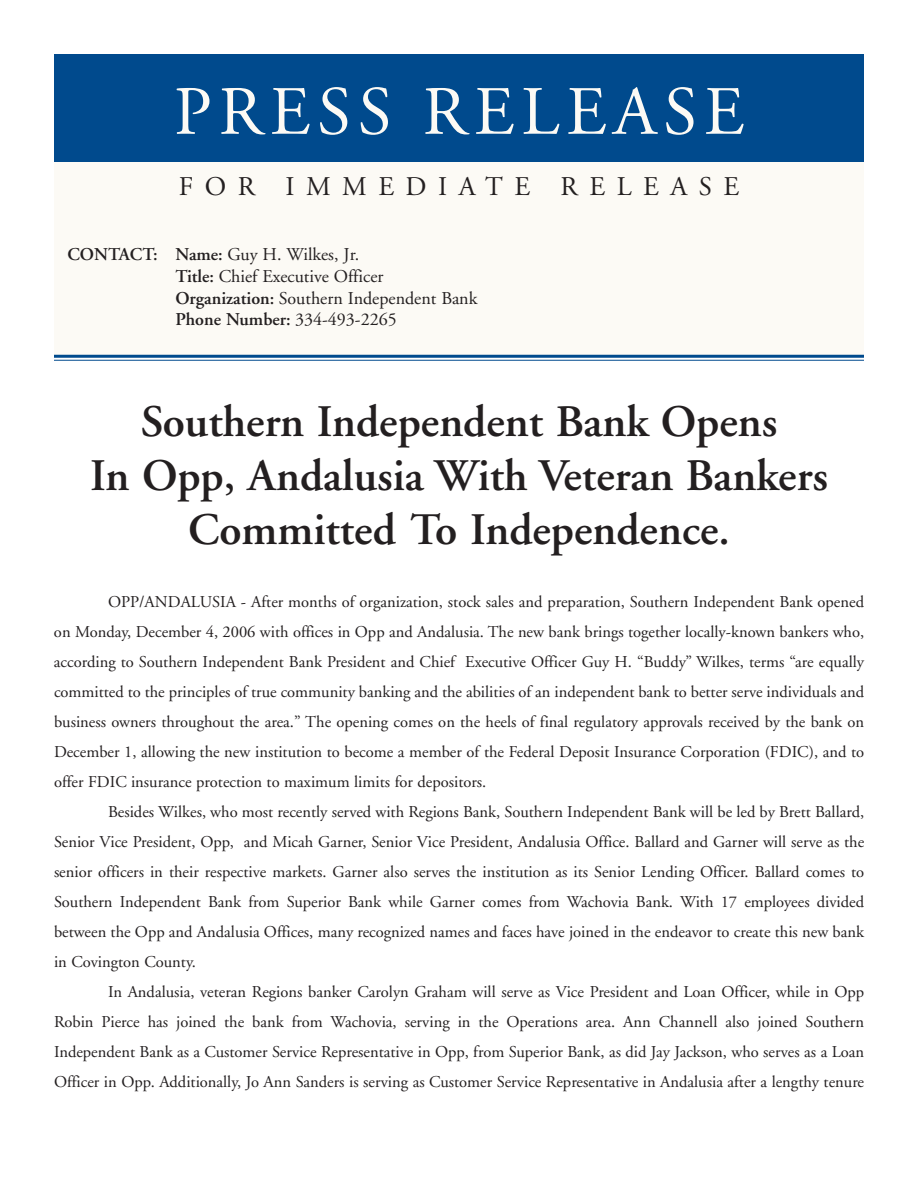
<style>
.page{position:relative;width:918px;height:1188px;background:#fff}
.page>*{position:absolute;margin:0;border:0;box-sizing:border-box;transform-origin:0 0}
.t1{font:69px "Adobe Garamond";letter-spacing:.1em;color:#fcfaf5}
.t2{font:600 45px/54px "Adobe Garamond";color:#231f20;text-align:center}
.t3{font:27px "Adobe Garamond";letter-spacing:.425em;color:#231f20}
.t4{font:18px/21.6px "Adobe Garamond";color:#231f20}
.t5{font:16.5px/30px "Adobe Garamond";color:#231f20;text-align:justify}
.s1{font-weight:600}
</style>
<div class="page">
<div style="left:54px;top:54px;width:810px;height:302px;background:#fcfaf5"></div>
<div style="left:54px;top:54px;width:810px;height:108px;background:#004a8d"></div>
<hr style="left:54px;top:355px;width:810px;height:3px;background:#004a8d">
<hr style="left:54px;top:360px;width:810px;height:1px;background:#004a8d">
<h1 class="t1" style="left:174px;top:84px;width:572px">PRESS RELEASE</h1>
<h3 class="t3" style="left:179px;top:176px;width:562px">FOR IMMEDIATE RELEASE</h3>
<p class="t4" style="left:176px;top:246px;width:303px;text-indent:-108px"><span class="s1">CONTACT: Name:</span> Guy H. Wilkes, Jr.<br><span class="s1">Title:</span> Chief Executive Officer <span class="s1">Organization:</span> Southern Independent Bank <span class="s1">Phone Number:</span> 334-493-2265</p>
<h2 class="t2" style="left:90px;top:398px;width:739px">Southern Independent Bank Opens<br>In Opp, Andalusia With Veteran Bankers<br>Committed To Independence.</h2>
<p class="t5" style="left:54px;top:588px;width:812px;text-indent:54px">OPP/ANDALUSIA - After months of organization, stock sales and preparation, Southern Independent Bank opened on Monday, December 4, 2006 with offices in Opp and Andalusia. The new bank brings together locally-known bankers who, according to Southern Independent Bank President and Chief Executive Officer Guy H. “Buddy” Wilkes, terms “are equally committed to the principles of true community banking and the abilities of an independent bank to better serve individuals and business owners throughout the area.” The opening comes on the heels of final regulatory approvals received by the bank on December 1, allowing the new institution to become a member of the Federal Deposit Insurance Corporation (FDIC), and to offer FDIC insurance protection to maximum limits for depositors.</p>
<p class="t5" style="left:54px;top:798px;width:812px;text-indent:54px">Besides Wilkes, who most recently served with Regions Bank, Southern Independent Bank will be led by Brett Ballard, Senior Vice President, Opp, and Micah Garner, Senior Vice President, Andalusia Office. Ballard and Garner will serve as the senior officers in their respective markets. Garner also serves the institution as its Senior Lending Officer. Ballard comes to Southern Independent Bank from Superior Bank while Garner comes from Wachovia Bank. With 17 employees divided between the Opp and Andalusia Offices, many recognized names and faces have joined in the endeavor to create this new bank in Covington County.</p>
<p class="t5" style="left:54px;top:978px;width:812px;text-indent:54px">In Andalusia, veteran Regions banker Carolyn Graham will serve as Vice President and Loan Officer, while in Opp Robin Pierce has joined the bank from Wachovia, serving in the Operations area. Ann Channell also joined Southern Independent Bank as a Customer Service Representative in Opp, from Superior Bank, as did Jay Jackson, who serves as a Loan Officer in Opp. Additionally, Jo Ann Sanders is serving as Customer Service Representative in Andalusia after a lengthy tenure</p>
</div>
